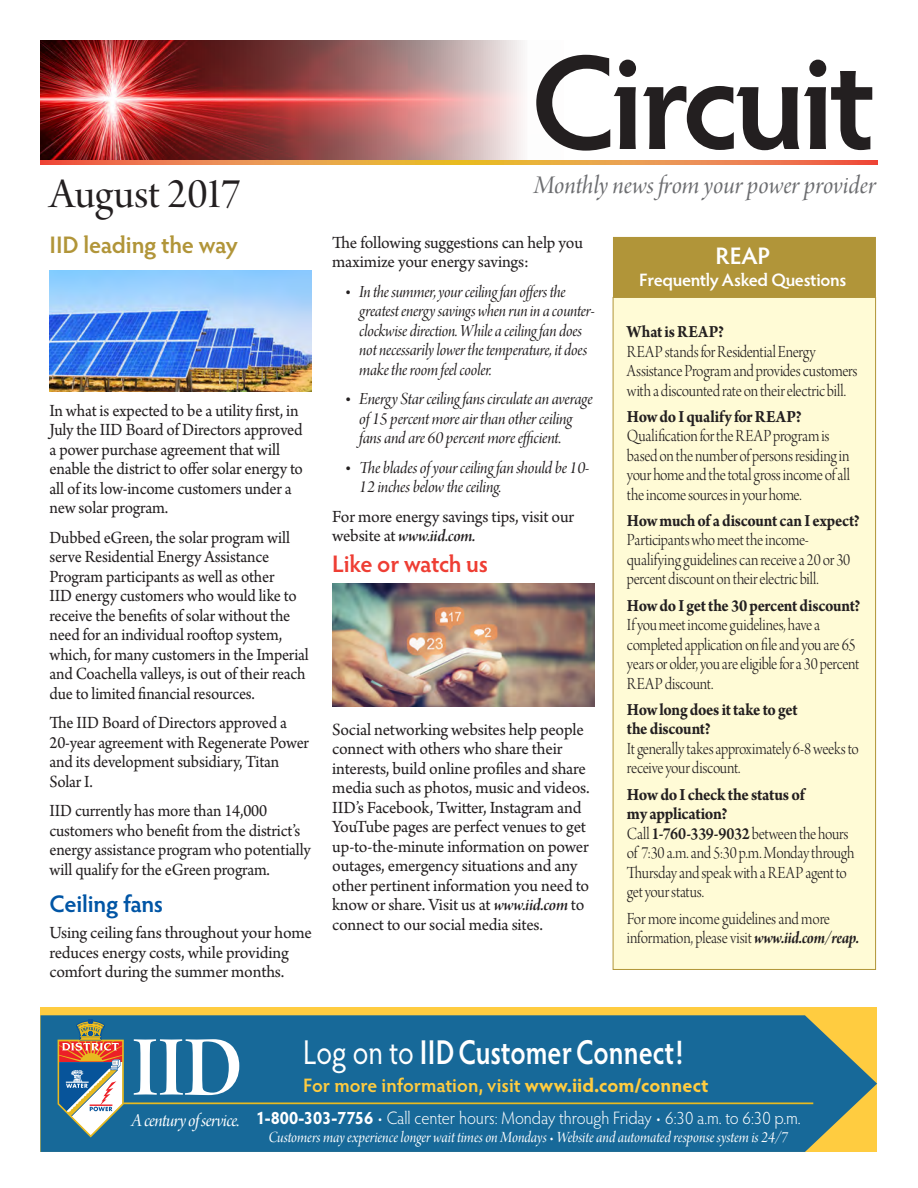
<style>
.page{position:relative;width:918px;height:1188px;background:#fff}
.page>*{position:absolute;margin:0;border:0;box-sizing:border-box;transform-origin:0 0}
.t1{font:600 135px "Hypatia Sans Pro";letter-spacing:-.045em;color:#231f20}
.t2{font:90.9px "Arno Pro Smbd Display";color:#fff;scale:.95 1}
.t3{font:45px "Arno Pro Display";letter-spacing:-.005em;color:#231f20}
.t4{font:600 34.5px "Hypatia Sans Pro";letter-spacing:.005em;color:#fff;scale:.8 1}
.t5{font:27px "Arno Pro Italic Display";letter-spacing:-.005em;color:#6c6d70}
.t6{font:600 24px "Hypatia Sans Pro";letter-spacing:-.01em;color:#b19539}
.t7{font:600 24px "Hypatia Sans Pro";letter-spacing:-.02em;color:#ee3e34}
.t8{font:600 24px "Hypatia Sans Pro";letter-spacing:-.01em;color:#0155a5}
.t9{font:600 24px "Hypatia Sans Pro";color:#fff}
.t10{font:600 19.5px "Hypatia Sans Pro";color:#ffcc40}
.t11{font:19.5px "Arno Pro Italic Display";letter-spacing:-.03em;color:#fff}
.t12{font:18px/19.5px "Arno Pro Light Display";letter-spacing:-.015em;color:#231f20;scale:.9 1}
.t13{font:18px/19.5px "Arno Pro";letter-spacing:-.01em;color:#231f20}
.t14{font:18px/19.5px "Arno Pro";letter-spacing:-.01em;color:#231f20;scale:.94 1}
.t15{font:18px/19.5px "Arno Pro";letter-spacing:-.01em;color:#231f20;scale:.95 1}
.t16{font:18px/19.5px "Arno Pro Italic Display";letter-spacing:-.015em;color:#231f20;scale:.95 1}
.t17{font:18px/19.5px "Arno Pro Italic Display";letter-spacing:-.015em;color:#231f20}
.t18{font:300 18px "Hypatia Sans Pro";letter-spacing:-.005em;color:#fff;scale:.93 1}
.t19{font:600 18px "Hypatia Sans Pro";letter-spacing:-.02em;color:#fff}
.t20{font:16.5px "Arno Pro Italic Display";letter-spacing:-.005em;color:#fff;scale:.94 1}
.s1{font-family:"Myriad Pro"}
.s2{font-family:"Arno Pro Smbd Italic Display"}
.s3{font-family:"Arno Pro";font-weight:700}
.s4{font-family:"Arno Pro";font-weight:600}
.s5{font-family:"Arno Pro Bold Italic Display"}
.s6{font-weight:400}
.s7{font-weight:700}
</style>
<div class="page">
<img style="left:40px;top:40px;width:520px;height:121px">
<svg style="left:40px;top:161px;width:838px;height:3px;background:#eb8f46"></svg>
<div style="left:40px;top:1008px;width:837px;height:144px;background:#ffcc40"></div>
<svg style="left:40px;top:1015px;width:837px;height:137px;background:#226e94"></svg>
<svg style="left:58px;top:1019px;width:66px;height:119px;background:#868e91"></svg>
<hr style="left:124px;top:1102px;width:689px;height:2px;background:#e8ba20">
<img style="left:50px;top:270px;width:262px;height:122px">
<div style="left:613px;top:297px;width:263px;height:672px;background:#fffbd6"></div>
<div style="left:613px;top:297px;width:263px;height:673px;border:1px solid #b19539"></div>
<div style="left:613px;top:237px;width:263px;height:60px;background:#b19539"></div>
<img style="left:332px;top:583px;width:263px;height:124px">
<p class="t3" style="left:50px;top:170px;width:193px">August 2017</p>
<p class="t6" style="left:50px;top:228px;width:190px">IID leading the way</p>
<p class="t15" style="left:50px;top:402px;width:268px">In what is expected to be a utility first, in July the IID Board of Directors approved a power purchase agreement that will enable the district to offer solar energy to all of its low-income customers under a new solar program.</p>
<p class="t14" style="left:50px;top:529px;width:277px">Dubbed eGreen, the solar program will serve Residential Energy Assistance Program participants as well as other<br>IID energy customers who would like to receive the benefits of solar without the need for an individual rooftop system, which, for many customers in the Imperial and Coachella valleys, is out of their reach due to limited financial resources.</p>
<p class="t14" style="left:50px;top:714px;width:278px">The IID Board of Directors approved a<br>20-year agreement with Regenerate Power and its development subsidiary, Titan<br>Solar I.</p>
<p class="t14" style="left:50px;top:802px;width:280px">IID currently has more than 14,000 customers who benefit from the district’s energy assistance program who potentially will qualify for the eGreen program.</p>
<p class="t8" style="left:50px;top:887px;width:115px">Ceiling fans</p>
<p class="t13" style="left:50px;top:924px;width:264px">Using ceiling fans throughout your home reduces energy costs, while providing comfort during the summer months.</p>
<p class="t1" style="left:530px;top:9px;width:347px">Circuit</p>
<p class="t5" style="left:534px;top:170px;width:344px">Monthly news from your power provider</p>
<p class="t13" style="left:332px;top:233px;width:252px">The following suggestions can help you maximize your energy savings:</p>
<p class="t16" style="left:359px;top:283px;width:249px;text-indent:-14px"><span class="s1">•</span> In the summer, your ceiling fan offers the greatest energy savings when run in a counter&shy;clockwise direction. While a ceiling fan does not necessarily lower the temperature, it does make the room feel cooler.</p>
<p class="t17" style="left:359px;top:390px;width:235px;text-indent:-14px"><span class="s1">•</span> Energy Star ceiling fans circulate an average of 15 percent more air than other ceiling fans and are 60 percent more efficient.</p>
<p class="t17" style="left:359px;top:459px;width:232px;text-indent:-14px"><span class="s1">•</span> The blades of your ceiling fan should be 10-<br>12 inches below the ceiling.</p>
<p class="t13" style="left:332px;top:507px;width:244px">For more energy savings tips, visit our website at <span class="s2">www.iid.com.</span></p>
<p class="t7" style="left:332px;top:547px;width:157px">Like or watch us</p>
<p class="t13" style="left:332px;top:721px;width:259px">Social networking websites help people connect with others who share their interests, build online profiles and share media such as photos, music and videos.<br>IID’s Facebook, Twitter, Instagram and YouTube pages are perfect venues to get up-to-the-minute information on power outages, emergency situations and any other pertinent information you need to know or share. Visit us at <span class="s2">www.iid.com</span> to connect to our social media sites.</p>
<p class="t9" style="left:716px;top:239px;width:56px">REAP</p>
<p class="t19" style="left:639px;top:267px;width:209px">Frequently Asked Questions</p>
<p class="t12" style="left:627px;top:323px;width:258px"><span class="s3">What is REAP?<br></span>REAP stands for Residential Energy Assistance Program and provides customers with a discounted rate on their electric bill.</p>
<p class="t12" style="left:627px;top:408px;width:249px"><span class="s3">How do I qualify for REAP?<br></span>Qualification for the REAP program is based on the number of persons residing in your home and the total gross income of all the income sources in your home.</p>
<p class="t12" style="left:627px;top:512px;width:260px"><span class="s3">How much of a discount can I expect?<br></span>Participants who meet the income&shy;qualifying guidelines can receive a 20 or 30 percent discount on their electric bill.</p>
<p class="t12" style="left:627px;top:597px;width:261px"><span class="s3">How do I get the 30 percent discount?<br></span>If you meet income guidelines, have a completed application on file and you are 65 years or older, you are eligible for a 30 percent REAP discount.</p>
<p class="t12" style="left:627px;top:701px;width:259px"><span class="s3">How long does it take to get<br>the discount?<br></span>It generally takes approximately 6-8 weeks to receive your discount.</p>
<p class="t12" style="left:627px;top:786px;width:254px"><span class="s3">How do I check the status of<br>my application?<br></span>Call <span class="s4">1-760-339-9032</span> between the hours of 7:30 a.m. and 5:30 p.m. Monday through<br>Thursday and speak with a REAP agent to get your status.</p>
<p class="t12" style="left:627px;top:910px;width:259px">For more income guidelines and more information, please visit <span class="s5">www.iid.com/reap.</span></p>
<p class="t2" style="left:132px;top:1017px;width:119px">IID</p>
<p class="t11" style="left:132px;top:1109px;width:110px">A century of service.</p>
<p class="t4" style="left:303px;top:1028px;width:477px"><span class="s6">Log on to</span> IID Customer Connect!</p>
<p class="t10" style="left:303px;top:1072px;width:407px">For more information, visit <span class="s7">www.iid.com/connect</span></p>
<p class="t18" style="left:256px;top:1107px;width:588px"><span class="s7">1-800-303-7756</span> • Call center hours: Monday through Friday • 6:30 a.m. to 6:30 p.m.</p>
<p class="t20" style="left:268px;top:1128px;width:555px">Customers may experience longer wait times on Mondays • Website and automated response system is 24/7</p>
</div>
